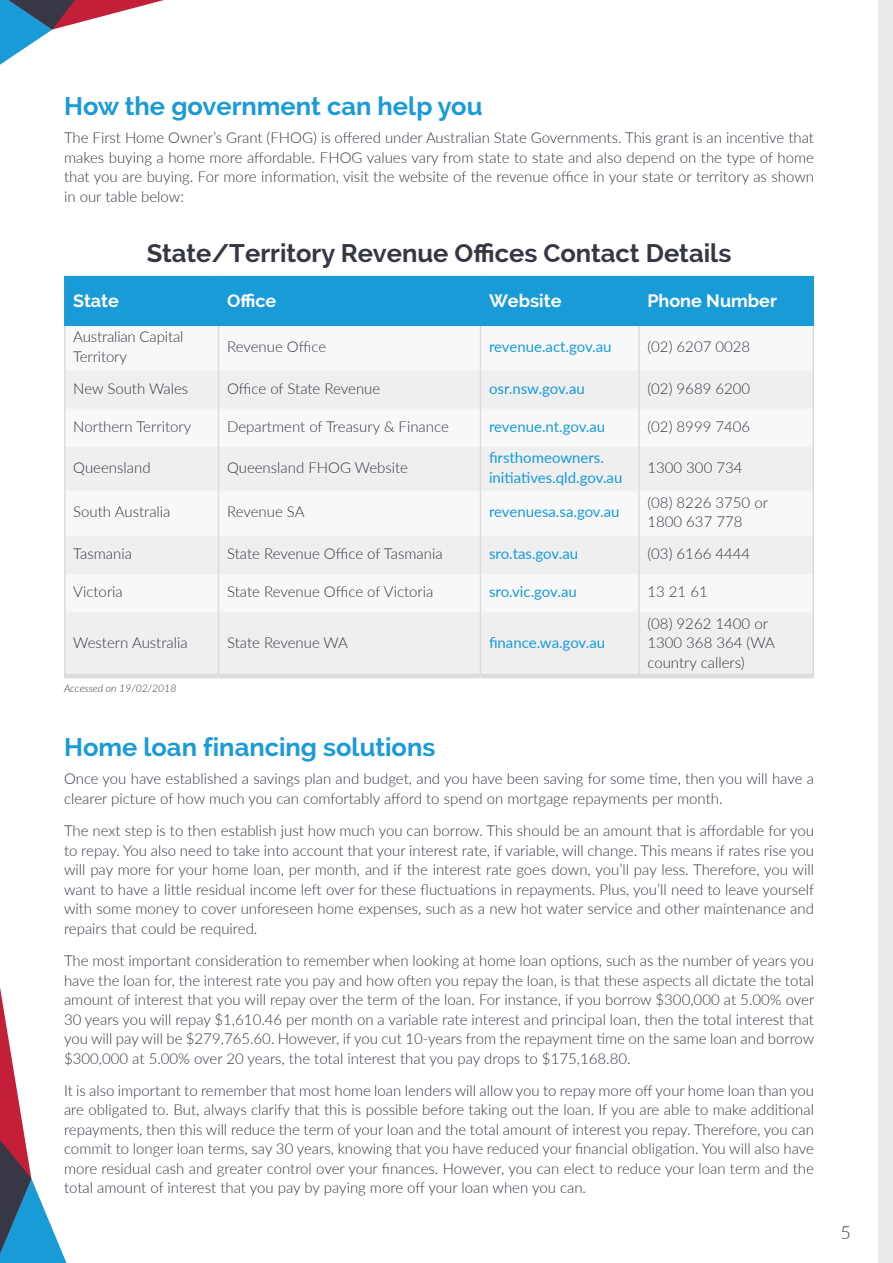
<style>
.page{position:relative;width:893px;height:1263px;background:#fff}
.page>*{position:absolute;margin:0;border:0;box-sizing:border-box;transform-origin:0 0}
.Header1{font:700 25.5px "Raleway";color:#199bd8}
.Paragraph{font:700 25.5px "Raleway";color:#353743}
.Paragraph-2{font:700 18px "Raleway";color:#fff}
.t1{font:300 18px "Lato";color:#353743}
.Paragraph-3{font:300 15px/19.5px "Lato";color:#353743;text-align:justify}
.Links{font:15px/19.5px "Lato";color:#199bd8}
.Paragraph-4{font:italic 300 10.5px "Lato";color:#353743}
</style>
<div class="page">
<svg style="left:0;top:987px;width:67px;height:276px"></svg>
<svg style="left:0;top:0;width:164px;height:65px"></svg>
<div style="left:871px;top:0;width:22px;height:1263px;background:#e9eae9"></div>
<div style="left:66px;top:276px;width:746px;height:50px;background:#199bd8"></div>
<svg style="left:66px;top:326px;width:746px;height:44px"></svg>
<svg style="left:66px;top:370px;width:746px;height:304px;fill:#eeefee"></svg>
<hr style="left:64px;top:326px;width:2px;height:44px;background:#dcdcdc">
<hr style="left:480px;top:326px;width:1px;height:44px;background:#dcdcdc">
<hr style="left:638px;top:326px;width:2px;height:44px;background:#dcdcdc">
<hr style="left:812px;top:326px;width:2px;height:44px;background:#dcdcdc">
<hr style="left:64px;top:370px;width:2px;height:39px;background:#dcdcdc">
<hr style="left:480px;top:370px;width:1px;height:39px;background:#dcdcdc">
<hr style="left:638px;top:370px;width:2px;height:39px;background:#dcdcdc">
<hr style="left:812px;top:370px;width:2px;height:39px;background:#dcdcdc">
<hr style="left:64px;top:409px;width:2px;height:38px;background:#dcdcdc">
<hr style="left:480px;top:409px;width:1px;height:38px;background:#dcdcdc">
<hr style="left:638px;top:409px;width:2px;height:38px;background:#dcdcdc">
<hr style="left:812px;top:409px;width:2px;height:38px;background:#dcdcdc">
<hr style="left:64px;top:447px;width:2px;height:44px;background:#dcdcdc">
<hr style="left:480px;top:447px;width:1px;height:44px;background:#dcdcdc">
<hr style="left:638px;top:447px;width:2px;height:44px;background:#dcdcdc">
<hr style="left:812px;top:447px;width:2px;height:44px;background:#dcdcdc">
<hr style="left:64px;top:491px;width:2px;height:45px;background:#dcdcdc">
<hr style="left:480px;top:491px;width:1px;height:45px;background:#dcdcdc">
<hr style="left:638px;top:491px;width:2px;height:45px;background:#dcdcdc">
<hr style="left:812px;top:491px;width:2px;height:45px;background:#dcdcdc">
<hr style="left:64px;top:536px;width:2px;height:38px;background:#dcdcdc">
<hr style="left:480px;top:536px;width:1px;height:38px;background:#dcdcdc">
<hr style="left:638px;top:536px;width:2px;height:38px;background:#dcdcdc">
<hr style="left:812px;top:536px;width:2px;height:38px;background:#dcdcdc">
<hr style="left:64px;top:574px;width:2px;height:38px;background:#dcdcdc">
<hr style="left:480px;top:574px;width:1px;height:38px;background:#dcdcdc">
<hr style="left:638px;top:574px;width:2px;height:38px;background:#dcdcdc">
<hr style="left:812px;top:574px;width:2px;height:38px;background:#dcdcdc">
<hr style="left:64px;top:612px;width:2px;height:62px;background:#dcdcdc">
<hr style="left:480px;top:612px;width:1px;height:62px;background:#dcdcdc">
<hr style="left:638px;top:612px;width:2px;height:62px;background:#dcdcdc">
<hr style="left:812px;top:612px;width:2px;height:62px;background:#dcdcdc">
<hr style="left:218px;top:326px;width:1px;height:44px;background:#dcdcdc">
<hr style="left:218px;top:370px;width:1px;height:39px;background:#dcdcdc">
<hr style="left:218px;top:409px;width:1px;height:38px;background:#dcdcdc">
<hr style="left:218px;top:447px;width:1px;height:44px;background:#dcdcdc">
<hr style="left:218px;top:491px;width:1px;height:45px;background:#dcdcdc">
<hr style="left:218px;top:536px;width:1px;height:38px;background:#dcdcdc">
<hr style="left:218px;top:574px;width:1px;height:38px;background:#dcdcdc">
<hr style="left:218px;top:612px;width:1px;height:62px;background:#dcdcdc">
<hr style="left:64px;top:674px;width:155px;height:4px;background:#dcdcdc">
<hr style="left:219px;top:674px;width:261px;height:4px;background:#dcdcdc">
<hr style="left:480px;top:674px;width:159px;height:4px;background:#dcdcdc">
<hr style="left:639px;top:674px;width:175px;height:4px;background:#dcdcdc">
<hr style="left:64px;top:276px;width:2px;height:50px;background:#199bd8">
<hr style="left:218px;top:276px;width:1px;height:50px;background:#199bd8">
<hr style="left:480px;top:276px;width:1px;height:50px;background:#199bd8">
<hr style="left:638px;top:276px;width:2px;height:50px;background:#199bd8">
<hr style="left:812px;top:276px;width:2px;height:50px;background:#199bd8">
<div style="left:857px;top:0;width:21px;height:1263px;background:#fff"></div>
<p class="Header1" style="left:64px;top:92px;width:420px">How the government can help you</p>
<p class="Paragraph-3" style="left:64px;top:128px;width:751px">The First Home Owner’s Grant (FHOG) is offered under Australian State Governments. This grant is an incentive that makes buying a home more affordable. FHOG values vary from state to state and also depend on the type of home that you are buying. For more information, visit the website of the revenue office in your state or territory as shown in our table below:</p>
<p class="Paragraph" style="left:147px;top:239px;width:586px">State/Territory Revenue Offices Contact Details</p>
<p class="Paragraph-2" style="left:73px;top:290px;width:47px">State</p>
<p class="Paragraph-2" style="left:227px;top:290px;width:51px">Office</p>
<p class="Paragraph-2" style="left:489px;top:290px;width:74px">Website</p>
<p class="Paragraph-2" style="left:647px;top:290px;width:131px">Phone Number</p>
<p class="Paragraph-3" style="left:73px;top:327px;width:112px">Australian Capital<br>Territory</p>
<p class="Paragraph-3" style="left:227px;top:337px;width:101px">Revenue Office</p>
<p class="Links" style="left:489px;top:336px;width:124px">revenue.act.gov.au</p>
<p class="Paragraph-3" style="left:647px;top:337px;width:104px">(02) 6207 0028</p>
<p class="Paragraph-3" style="left:73px;top:378px;width:117px">New South Wales</p>
<p class="Paragraph-3" style="left:227px;top:378px;width:155px">Office of State Revenue</p>
<p class="Links" style="left:489px;top:378px;width:97px">osr.nsw.gov.au</p>
<p class="Paragraph-3" style="left:647px;top:378px;width:104px">(02) 9689 6200</p>
<p class="Paragraph-3" style="left:73px;top:416px;width:120px">Northern Territory</p>
<p class="Paragraph-3" style="left:227px;top:416px;width:223px">Department of Treasury &amp; Finance</p>
<p class="Links" style="left:489px;top:416px;width:118px">revenue.nt.gov.au</p>
<p class="Paragraph-3" style="left:647px;top:416px;width:104px">(02) 8999 7406</p>
<p class="Paragraph-3" style="left:73px;top:457px;width:79px">Queensland</p>
<p class="Paragraph-3" style="left:227px;top:457px;width:183px">Queensland FHOG Website</p>
<p class="Links" style="left:489px;top:447px;width:135px">firsthomeowners. initiatives.qld.gov.au</p>
<p class="Paragraph-3" style="left:647px;top:457px;width:97px">1300 300 734</p>
<p class="Paragraph-3" style="left:73px;top:502px;width:99px">South Australia</p>
<p class="Paragraph-3" style="left:227px;top:502px;width:79px">Revenue SA</p>
<p class="Links" style="left:489px;top:502px;width:132px">revenuesa.sa.gov.au</p>
<p class="Paragraph-3" style="left:647px;top:492px;width:122px">(08) 8226 3750 or<br>1800 637 778</p>
<p class="Paragraph-3" style="left:73px;top:543px;width:60px">Tasmania</p>
<p class="Paragraph-3" style="left:227px;top:543px;width:217px">State Revenue Office of Tasmania</p>
<p class="Links" style="left:489px;top:543px;width:91px">sro.tas.gov.au</p>
<p class="Paragraph-3" style="left:647px;top:543px;width:104px">(03) 6166 4444</p>
<p class="Paragraph-3" style="left:73px;top:581px;width:51px">Victoria</p>
<p class="Paragraph-3" style="left:227px;top:581px;width:208px">State Revenue Office of Victoria</p>
<p class="Links" style="left:489px;top:581px;width:89px">sro.vic.gov.au</p>
<p class="Paragraph-3" style="left:647px;top:581px;width:62px">13 21 61</p>
<p class="Paragraph-3" style="left:73px;top:632px;width:116px">Western Australia</p>
<p class="Paragraph-3" style="left:227px;top:632px;width:123px">State Revenue WA</p>
<p class="Links" style="left:489px;top:632px;width:118px">finance.wa.gov.au</p>
<p class="Paragraph-3" style="left:647px;top:613px;width:129px;text-align:left">(08) 9262 1400 or<br>1300 368 364 (WA country callers)</p>
<p class="Paragraph-4" style="left:64px;top:681px;width:114px">Accessed on 19/02/2018</p>
<p class="Header1" style="left:64px;top:733px;width:373px">Home loan financing solutions</p>
<p class="Paragraph-3" style="left:64px;top:769px;width:751px">Once you have established a savings plan and budget, and you have been saving for some time, then you will have a clearer picture of how much you can comfortably afford to spend on mortgage repayments per month.</p>
<p class="Paragraph-3" style="left:64px;top:820px;width:752px">The next step is to then establish just how much you can borrow. This should be an amount that is affordable for you to repay. You also need to take into account that your interest rate, if variable, will change. This means if rates rise you will pay more for your home loan, per month, and if the interest rate goes down, you’ll pay less. Therefore, you will want to have a little residual income left over for these fluctuations in repayments. Plus, you’ll need to leave yourself with some money to cover unforeseen home expenses, such as a new hot water service and other maintenance and repairs that could be required.</p>
<p class="Paragraph-3" style="left:64px;top:950px;width:752px">The most important consideration to remember when looking at home loan options, such as the number of years you have the loan for, the interest rate you pay and how often you repay the loan, is that these aspects all dictate the total amount of interest that you will repay over the term of the loan. For instance, if you borrow $300,000 at 5.00% over 30 years you will repay $1,610.46 per month on a variable rate interest and principal loan, then the total interest that you will pay will be $279,765.60. However, if you cut 10-years from the repayment time on the same loan and borrow $300,000 at 5.00% over 20 years, the total interest that you pay drops to $175,168.80.</p>
<p class="Paragraph-3" style="left:64px;top:1080px;width:751px">It is also important to remember that most home loan lenders will allow you to repay more off your home loan than you are obligated to. But, always clarify that this is possible before taking out the loan. If you are able to make additional repayments, then this will reduce the term of your loan and the total amount of interest you repay. Therefore, you can commit to longer loan terms, say 30 years, knowing that you have reduced your financial obligation. You will also have more residual cash and greater control over your finances. However, you can elect to reduce your loan term and the total amount of interest that you pay by paying more off your loan when you can.</p>
<p class="t1" style="left:840px;top:1220px;width:12px">5</p>
</div>
